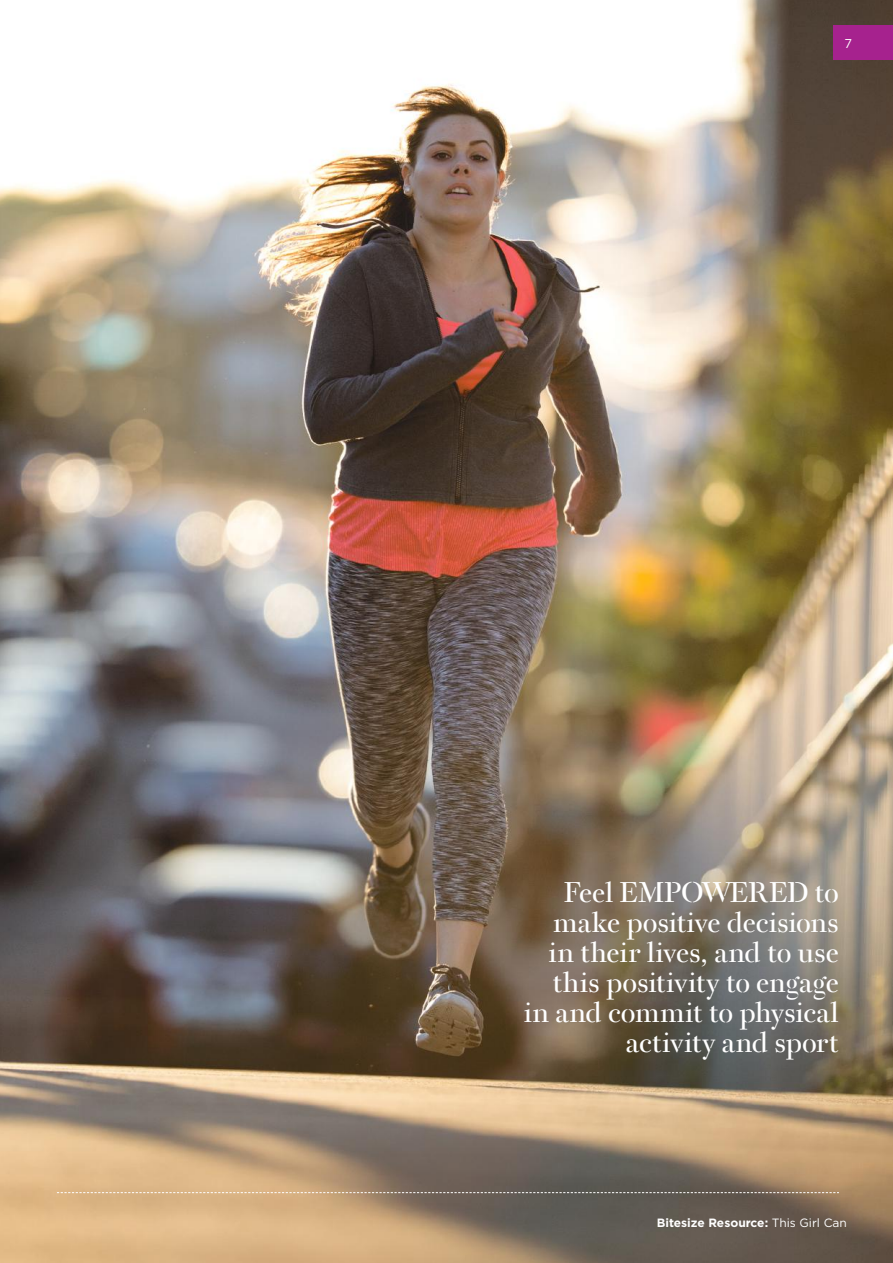
<style>
.page{position:relative;width:893px;height:1263px;background:#fff}
.page>*{position:absolute;margin:0;border:0;box-sizing:border-box;transform-origin:0 0}
.t1{font:25.5px/30px "Bery Roman";letter-spacing:-.015em;color:#fff;text-align:right}
.t2{font:12.75px "Gotham Pro";color:#fff}
.t3{font:700 12px "Gotham Pro";color:#fff}
.s1{font-weight:400}
</style>
<div class="page">
<img style="left:0;top:0;width:893px;height:1263px">
<div style="left:833px;top:25px;width:60px;height:34px;background:#a6228e"></div>
<svg style="left:57px;top:1192px;width:782px;height:1px"></svg>
<p class="t2" style="left:844px;top:36px;width:9px">7</p>
<p class="t1" style="left:524px;top:877px;width:317px">Feel EMPOWERED to make positive decisions in their lives, and to use this positivity to engage in and commit to physical activity and sport</p>
<p class="t3" style="left:657px;top:1215px;width:192px">Bitesize Resource: <span class="s1">This Girl Can</span></p>
</div>
